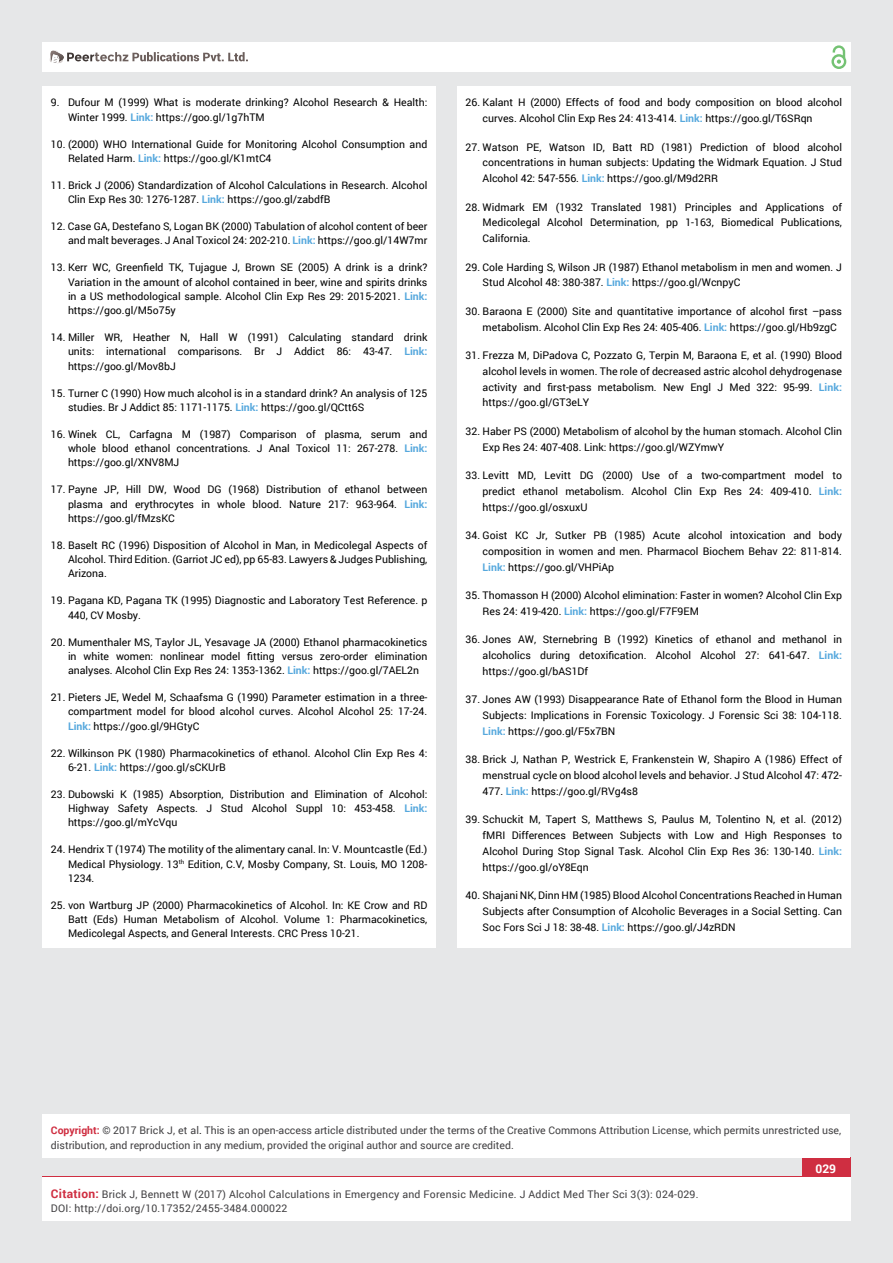
<style>
.page{position:relative;width:893px;height:1263px;background:#e6e7e8}
.page>*{position:absolute;margin:0;border:0;box-sizing:border-box;transform-origin:0 0}
.t1{font:700 12px "Roboto";color:#fff}
.t2{font:10.5px/14.2px "Roboto";color:#000;text-align:justify}
.t3{font:10.5px/15px "Roboto";color:#414042}
.t4{font:10.5px/13.5px "Roboto";letter-spacing:.02em;color:#414042}
.s1{font-weight:700;color:#56a8dd}
.s2{font-weight:700;color:#cf2e41}
.s3{color:#0e0e0e}
.s4{font-weight:700;font-size:12px;color:#cf2e41}
</style>
<div class="page">
<div style="left:42px;top:43px;width:808px;height:29px;background:#fff"></div>
<div style="left:831px;top:54px;width:15px;height:15px;border:2px solid #74c273;border-radius:50%"></div>
<svg style="left:831px;top:45px;width:15px;height:19px"></svg>
<div style="left:802px;top:1157px;width:48px;height:56px;background:#cf2e41"></div>
<svg style="left:49px;top:50px;width:199px;height:14px"></svg>
<div style="left:42px;top:1177px;width:808px;height:43px;background:#fff"></div>
<div style="left:42px;top:1115px;width:808px;height:43px;background:#fff"></div>
<div style="left:42px;top:87px;width:394px;height:861px;background:#fff"></div>
<div style="left:457px;top:87px;width:393px;height:861px;background:#fff"></div>
<p class="t2" style="left:68px;top:95px;width:361px;text-indent:-17px">9. Dufour M (1999) What is moderate drinking? Alcohol Research &amp; Health:<br>Winter 1999. <span class="s1">Link:</span> https://goo.gl/1g7hTM</p>
<p class="t2" style="left:68px;top:136px;width:361px;text-indent:-17px">10. (2000) WHO International Guide for Monitoring Alcohol Consumption and<br>Related Harm. <span class="s1">Link:</span> https://goo.gl/K1mtC4</p>
<p class="t2" style="left:68px;top:178px;width:361px;text-indent:-17px">11. Brick J (2006) Standardization of Alcohol Calculations in Research. Alcohol<br>Clin Exp Res 30: 1276-1287. <span class="s1">Link:</span> https://goo.gl/zabdfB</p>
<p class="t2" style="left:51px;top:219px;width:378px;text-align:right">12. Case GA, Destefano S, Logan BK (2000) Tabulation of alcohol content of beer and malt beverages. J Anal Toxicol 24: 202-210. <span class="s1">Link:</span> https://goo.gl/14W7mr</p>
<p class="t2" style="left:68px;top:260px;width:361px;text-indent:-17px">13. Kerr WC, Greenfield TK, Tujague J, Brown SE (2005) A drink is a drink?<br>Variation in the amount of alcohol contained in beer, wine and spirits drinks in a US methodological sample. Alcohol Clin Exp Res 29: 2015-2021. <span class="s1">Link: </span>https://goo.gl/M5o75y</p>
<p class="t2" style="left:68px;top:330px;width:361px;text-indent:-17px">14. Miller WR, Heather N, Hall W (1991) Calculating standard drink units: international comparisons. Br J Addict 86: 43-47. <span class="s1">Link: </span>https://goo.gl/Mov8bJ</p>
<p class="t2" style="left:68px;top:385px;width:361px;text-indent:-17px">15. Turner C (1990) How much alcohol is in a standard drink? An analysis of 125 studies. Br J Addict 85: 1171-1175. <span class="s1">Link:</span> https://goo.gl/QCtt6S</p>
<p class="t2" style="left:68px;top:427px;width:361px;text-indent:-17px">16. Winek CL, Carfagna M (1987) Comparison of plasma, serum and whole blood ethanol concentrations. J Anal Toxicol 11: 267-278. <span class="s1">Link: </span>https://goo.gl/XNV8MJ</p>
<p class="t2" style="left:68px;top:482px;width:361px;text-indent:-17px">17. Payne JP, Hill DW, Wood DG (1968) Distribution of ethanol between plasma and erythrocytes in whole blood. Nature 217: 963-964. <span class="s1">Link: </span>https://goo.gl/fMzsKC</p>
<p class="t2" style="left:68px;top:538px;width:361px;text-indent:-17px">18. Baselt RC (1996) Disposition of Alcohol in Man, in Medicolegal Aspects of Alcohol. Third Edition. (Garriot JC ed), pp 65-83. Lawyers &amp; Judges Publishing, Arizona.</p>
<p class="t2" style="left:68px;top:593px;width:361px;text-indent:-17px">19. Pagana KD, Pagana TK (1995) Diagnostic and Laboratory Test Reference. p<br>440, CV Mosby.</p>
<p class="t2" style="left:68px;top:634px;width:361px;text-indent:-17px">20. Mumenthaler MS, Taylor JL, Yesavage JA (2000) Ethanol pharmacokinetics in white women: nonlinear model fitting versus zero-order elimination analyses. Alcohol Clin Exp Res 24: 1353-1362. <span class="s1">Link:</span> https://goo.gl/7AEL2n</p>
<p class="t2" style="left:68px;top:690px;width:361px;text-indent:-17px">21. Pieters JE, Wedel M, Schaafsma G (1990) Parameter estimation in a three&shy;compartment model for blood alcohol curves. Alcohol Alcohol 25: 17-24.<br><span class="s1">Link:</span> https://goo.gl/9HGtyC</p>
<p class="t2" style="left:68px;top:745px;width:361px;text-indent:-17px">22. Wilkinson PK (1980) Pharmacokinetics of ethanol. Alcohol Clin Exp Res 4:<br>6-21. <span class="s1">Link:</span> https://goo.gl/sCKUrB</p>
<p class="t2" style="left:68px;top:787px;width:361px;text-indent:-17px">23. Dubowski K (1985) Absorption, Distribution and Elimination of Alcohol:<br>Highway Safety Aspects. J Stud Alcohol Suppl 10: 453-458. <span class="s1">Link: </span>https://goo.gl/mYcVqu</p>
<p class="t2" style="left:68px;top:842px;width:361px;text-indent:-17px">24. Hendrix T (1974) The motility of the alimentary canal. In: V. Mountcastle (Ed.)<br>Medical Physiology. 13<sup>th</sup> Edition, C.V, Mosby Company, St. Louis, MO 1208- 1234.</p>
<p class="t2" style="left:68px;top:898px;width:361px;text-indent:-17px">25. von Wartburg JP (2000) Pharmacokinetics of Alcohol. In: KE Crow and RD Batt (Eds) Human Metabolism of Alcohol. Volume 1: Pharmacokinetics, Medicolegal Aspects, and General Interests. CRC Press 10-21.</p>
<p class="t2" style="left:483px;top:94px;width:361px;line-height:15.8px;text-indent:-17px">26. Kalant H (2000) Effects of food and body composition on blood alcohol curves. Alcohol Clin Exp Res 24: 413-414. <span class="s1">Link:</span> https://goo.gl/T6SRqn</p>
<p class="t2" style="left:483px;top:139px;width:361px;line-height:15.8px;text-indent:-17px">27. Watson PE, Watson ID, Batt RD (1981) Prediction of blood alcohol concentrations in human subjects: Updating the Widmark Equation. J Stud Alcohol 42: 547-556. <span class="s1">Link:</span> https://goo.gl/M9d2RR</p>
<p class="t2" style="left:483px;top:199px;width:361px;line-height:15.8px;text-indent:-17px">28. Widmark EM (1932 Translated 1981) Principles and Applications of Medicolegal Alcohol Determination, pp 1-163, Biomedical Publications, California.</p>
<p class="t2" style="left:483px;top:259px;width:361px;line-height:15.8px;text-indent:-17px">29. Cole Harding S, Wilson JR (1987) Ethanol metabolism in men and women. J<br>Stud Alcohol 48: 380-387. <span class="s1">Link:</span> https://goo.gl/WcnpyC</p>
<p class="t2" style="left:483px;top:303px;width:361px;line-height:15.8px;text-indent:-17px">30. Baraona E (2000) Site and quantitative importance of alcohol first –pass metabolism. Alcohol Clin Exp Res 24: 405-406. <span class="s1">Link:</span> https://goo.gl/Hb9zgC</p>
<p class="t2" style="left:483px;top:347px;width:361px;line-height:15.8px;text-indent:-17px">31. Frezza M, DiPadova C, Pozzato G, Terpin M, Baraona E, et al. (1990) Blood alcohol levels in women. The role of decreased astric alcohol dehydrogenase activity and first-pass metabolism. New Engl J Med 322: 95-99. <span class="s1">Link: </span>https://goo.gl/GT3eLY</p>
<p class="t2" style="left:483px;top:423px;width:361px;line-height:15.8px;text-indent:-17px">32. Haber PS (2000) Metabolism of alcohol by the human stomach. Alcohol Clin<br>Exp Res 24: 407-408. Link: https://goo.gl/WZYmwY</p>
<p class="t2" style="left:483px;top:467px;width:361px;line-height:15.8px;text-indent:-17px">33. Levitt MD, Levitt DG (2000) Use of a two-compartment model to predict ethanol metabolism. Alcohol Clin Exp Res 24: 409-410. <span class="s1">Link: </span>https://goo.gl/osxuxU</p>
<p class="t2" style="left:483px;top:527px;width:361px;line-height:15.8px;text-indent:-17px">34. Goist KC Jr, Sutker PB (1985) Acute alcohol intoxication and body composition in women and men. Pharmacol Biochem Behav 22: 811-814.<br><span class="s1">Link:</span> https://goo.gl/VHPiAp</p>
<p class="t2" style="left:483px;top:587px;width:361px;line-height:15.8px;text-indent:-17px">35. Thomasson H (2000) Alcohol elimination: Faster in women? Alcohol Clin Exp<br>Res 24: 419-420. <span class="s1">Link:</span> https://goo.gl/F7F9EM</p>
<p class="t2" style="left:483px;top:631px;width:361px;line-height:15.8px;text-indent:-17px">36. Jones AW, Sternebring B (1992) Kinetics of ethanol and methanol in alcoholics during detoxification. Alcohol Alcohol 27: 641-647. <span class="s1">Link: </span>https://goo.gl/bAS1Df</p>
<p class="t2" style="left:483px;top:691px;width:361px;line-height:15.8px;text-indent:-17px">37. Jones AW (1993) Disappearance Rate of Ethanol form the Blood in Human Subjects: Implications in Forensic Toxicology. J Forensic Sci 38: 104-118.<br><span class="s1">Link:</span> https://goo.gl/F5x7BN</p>
<p class="t2" style="left:483px;top:751px;width:361px;line-height:15.8px;text-indent:-17px">38. Brick J, Nathan P, Westrick E, Frankenstein W, Shapiro A (1986) Effect of menstrual cycle on blood alcohol levels and behavior. J Stud Alcohol 47: 472- 477. <span class="s1">Link:</span> https://goo.gl/RVg4s8</p>
<p class="t2" style="left:483px;top:811px;width:361px;line-height:15.8px;text-indent:-17px">39. Schuckit M, Tapert S, Matthews S, Paulus M, Tolentino N, et al. (2012) fMRI Differences Between Subjects with Low and High Responses to Alcohol During Stop Signal Task. Alcohol Clin Exp Res 36: 130-140. <span class="s1">Link: </span>https://goo.gl/oY8Eqn</p>
<p class="t2" style="left:483px;top:887px;width:361px;line-height:15.8px;text-indent:-17px">40. Shajani NK, Dinn HM (1985) Blood Alcohol Concentrations Reached in Human Subjects after Consumption of Alcoholic Beverages in a Social Setting. Can Soc Fors Sci J 18: 38-48. <span class="s1">Link:</span> https://goo.gl/J4zRDN</p>
<p class="t3" style="left:51px;top:1123px;width:792px"><span class="s2">Copyright:</span> © 2017 Brick J, et al<span class="s3">.</span> This is an open-access article distributed under the terms of the Creative Commons Attribution License, which permits unrestricted use, distribution, and reproduction in any medium, provided the original author and source are credited.</p>
<p class="t4" style="left:51px;top:1188px;width:649px"><span class="s4">Citation:</span> Brick J, Bennett W (2017) Alcohol Calculations in Emergency and Forensic Medicine. J Addict Med Ther Sci 3(3): 024-029.<br>DOI: http://doi.org/10.17352/2455-3484.000022</p>
<p class="t1" style="left:815px;top:1161px;width:22px">029</p>
</div>
